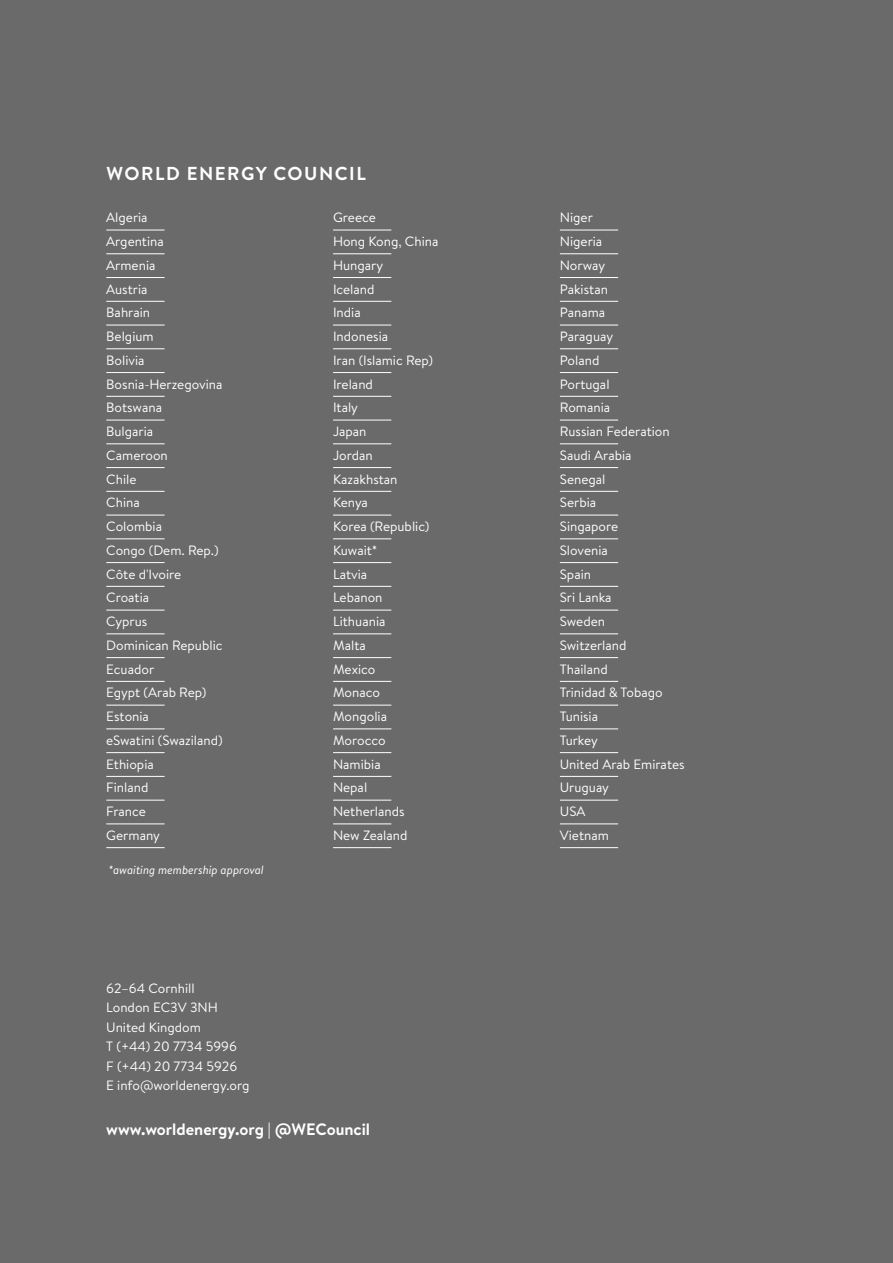
<style>
.page{position:relative;width:893px;height:1263px;background:#6a6a6a}
.page>*{position:absolute;margin:0;border:0;box-sizing:border-box;transform-origin:0 0}
.t1{font:700 18.75px "Brandon Text";letter-spacing:.08em;color:#fff}
.t2{font:700 16.5px "Brandon Text";color:#fff}
.t3{font:13.5px/23.7px "Brandon Text";color:#fff}
.t4{font:italic 12px "Brandon Text";color:#fff}
</style>
<div class="page">
<hr style="left:106px;top:230px;width:59px;height:1px;background:#fff">
<hr style="left:106px;top:253px;width:59px;height:1px;background:#fff">
<hr style="left:106px;top:277px;width:59px;height:1px;background:#fff">
<hr style="left:106px;top:301px;width:59px;height:1px;background:#fff">
<hr style="left:106px;top:325px;width:59px;height:1px;background:#fff">
<hr style="left:106px;top:348px;width:59px;height:1px;background:#fff">
<hr style="left:106px;top:372px;width:59px;height:1px;background:#fff">
<hr style="left:106px;top:396px;width:59px;height:1px;background:#fff">
<hr style="left:106px;top:420px;width:59px;height:1px;background:#fff">
<hr style="left:106px;top:443px;width:59px;height:1px;background:#fff">
<hr style="left:106px;top:467px;width:59px;height:1px;background:#fff">
<hr style="left:106px;top:491px;width:59px;height:1px;background:#fff">
<hr style="left:106px;top:515px;width:59px;height:1px;background:#fff">
<hr style="left:106px;top:538px;width:59px;height:1px;background:#fff">
<hr style="left:106px;top:562px;width:59px;height:1px;background:#fff">
<hr style="left:106px;top:586px;width:59px;height:1px;background:#fff">
<hr style="left:106px;top:610px;width:59px;height:1px;background:#fff">
<hr style="left:106px;top:633px;width:59px;height:1px;background:#fff">
<hr style="left:106px;top:657px;width:59px;height:1px;background:#fff">
<hr style="left:106px;top:681px;width:59px;height:1px;background:#fff">
<hr style="left:106px;top:705px;width:59px;height:1px;background:#fff">
<hr style="left:106px;top:728px;width:59px;height:1px;background:#fff">
<hr style="left:106px;top:752px;width:59px;height:1px;background:#fff">
<hr style="left:106px;top:776px;width:59px;height:1px;background:#fff">
<hr style="left:106px;top:800px;width:59px;height:1px;background:#fff">
<hr style="left:106px;top:823px;width:59px;height:1px;background:#fff">
<hr style="left:106px;top:847px;width:59px;height:1px;background:#fff">
<hr style="left:333px;top:230px;width:58px;height:1px;background:#fff">
<hr style="left:333px;top:253px;width:58px;height:1px;background:#fff">
<hr style="left:333px;top:277px;width:58px;height:1px;background:#fff">
<hr style="left:333px;top:301px;width:58px;height:1px;background:#fff">
<hr style="left:333px;top:325px;width:58px;height:1px;background:#fff">
<hr style="left:333px;top:348px;width:58px;height:1px;background:#fff">
<hr style="left:333px;top:372px;width:58px;height:1px;background:#fff">
<hr style="left:333px;top:396px;width:58px;height:1px;background:#fff">
<hr style="left:333px;top:420px;width:58px;height:1px;background:#fff">
<hr style="left:333px;top:443px;width:58px;height:1px;background:#fff">
<hr style="left:333px;top:467px;width:58px;height:1px;background:#fff">
<hr style="left:333px;top:491px;width:58px;height:1px;background:#fff">
<hr style="left:333px;top:515px;width:58px;height:1px;background:#fff">
<hr style="left:333px;top:538px;width:58px;height:1px;background:#fff">
<hr style="left:333px;top:562px;width:58px;height:1px;background:#fff">
<hr style="left:333px;top:586px;width:58px;height:1px;background:#fff">
<hr style="left:333px;top:610px;width:58px;height:1px;background:#fff">
<hr style="left:333px;top:633px;width:58px;height:1px;background:#fff">
<hr style="left:333px;top:657px;width:58px;height:1px;background:#fff">
<hr style="left:333px;top:681px;width:58px;height:1px;background:#fff">
<hr style="left:333px;top:705px;width:58px;height:1px;background:#fff">
<hr style="left:333px;top:728px;width:58px;height:1px;background:#fff">
<hr style="left:333px;top:752px;width:58px;height:1px;background:#fff">
<hr style="left:333px;top:776px;width:58px;height:1px;background:#fff">
<hr style="left:333px;top:800px;width:58px;height:1px;background:#fff">
<hr style="left:333px;top:823px;width:58px;height:1px;background:#fff">
<hr style="left:333px;top:847px;width:58px;height:1px;background:#fff">
<hr style="left:560px;top:230px;width:58px;height:1px;background:#fff">
<hr style="left:560px;top:253px;width:58px;height:1px;background:#fff">
<hr style="left:560px;top:277px;width:58px;height:1px;background:#fff">
<hr style="left:560px;top:301px;width:58px;height:1px;background:#fff">
<hr style="left:560px;top:325px;width:58px;height:1px;background:#fff">
<hr style="left:560px;top:348px;width:58px;height:1px;background:#fff">
<hr style="left:560px;top:372px;width:58px;height:1px;background:#fff">
<hr style="left:560px;top:396px;width:58px;height:1px;background:#fff">
<hr style="left:560px;top:420px;width:58px;height:1px;background:#fff">
<hr style="left:560px;top:443px;width:58px;height:1px;background:#fff">
<hr style="left:560px;top:467px;width:58px;height:1px;background:#fff">
<hr style="left:560px;top:491px;width:58px;height:1px;background:#fff">
<hr style="left:560px;top:515px;width:58px;height:1px;background:#fff">
<hr style="left:560px;top:538px;width:58px;height:1px;background:#fff">
<hr style="left:560px;top:562px;width:58px;height:1px;background:#fff">
<hr style="left:560px;top:586px;width:58px;height:1px;background:#fff">
<hr style="left:560px;top:610px;width:58px;height:1px;background:#fff">
<hr style="left:560px;top:633px;width:58px;height:1px;background:#fff">
<hr style="left:560px;top:657px;width:58px;height:1px;background:#fff">
<hr style="left:560px;top:681px;width:58px;height:1px;background:#fff">
<hr style="left:560px;top:705px;width:58px;height:1px;background:#fff">
<hr style="left:560px;top:728px;width:58px;height:1px;background:#fff">
<hr style="left:560px;top:752px;width:58px;height:1px;background:#fff">
<hr style="left:560px;top:776px;width:58px;height:1px;background:#fff">
<hr style="left:560px;top:800px;width:58px;height:1px;background:#fff">
<hr style="left:560px;top:823px;width:58px;height:1px;background:#fff">
<hr style="left:560px;top:847px;width:58px;height:1px;background:#fff">
<h1 class="t1" style="left:106px;top:161px;width:261px">WORLD ENERGY COUNCIL</h1>
<p class="t3" style="left:106px;top:205px;width:118px">Algeria<br>Argentina<br>Armenia<br>Austria<br>Bahrain<br>Belgium<br>Bolivia<br>Bosnia-Herzegovina<br>Botswana<br>Bulgaria<br>Cameroon<br>Chile<br>China<br>Colombia<br>Congo (Dem. Rep.)<br>Côte d'Ivoire<br>Croatia<br>Cyprus<br>Dominican Republic<br>Ecuador<br>Egypt (Arab Rep)<br>Estonia<br>eSwatini (Swaziland)<br>Ethiopia<br>Finland<br>France<br>Germany</p>
<p class="t3" style="left:333px;top:205px;width:107px">Greece<br>Hong Kong, China<br>Hungary<br>Iceland<br>India<br>Indonesia<br>Iran (Islamic Rep)<br>Ireland<br>Italy<br>Japan<br>Jordan<br>Kazakhstan<br>Kenya<br>Korea (Republic)<br>Kuwait*<br>Latvia<br>Lebanon<br>Lithuania<br>Malta<br>Mexico<br>Monaco<br>Mongolia<br>Morocco<br>Namibia<br>Nepal<br>Netherlands<br>New Zealand</p>
<p class="t3" style="left:560px;top:205px;width:126px">Niger<br>Nigeria<br>Norway<br>Pakistan<br>Panama<br>Paraguay<br>Poland<br>Portugal<br>Romania<br>Russian Federation<br>Saudi Arabia<br>Senegal<br>Serbia<br>Singapore<br>Slovenia<br>Spain<br>Sri Lanka<br>Sweden<br>Switzerland<br>Thailand<br>Trinidad &amp; Tobago<br>Tunisia<br>Turkey<br>United Arab Emirates<br>Uruguay<br>USA<br>Vietnam</p>
<p class="t4" style="left:108px;top:861px;width:157px">*awaiting membership approval</p>
<p class="t3" style="left:106px;top:978px;width:145px;line-height:19.5px">62–64 Cornhill<br>London EC3V 3NH<br>United Kingdom<br>T (+44) 20 7734 5996<br>F (+44) 20 7734 5926<br>E info@worldenergy.org</p>
<p class="t2" style="left:106px;top:1118px;width:265px">www.worldenergy.org | @WECouncil</p>
</div>
